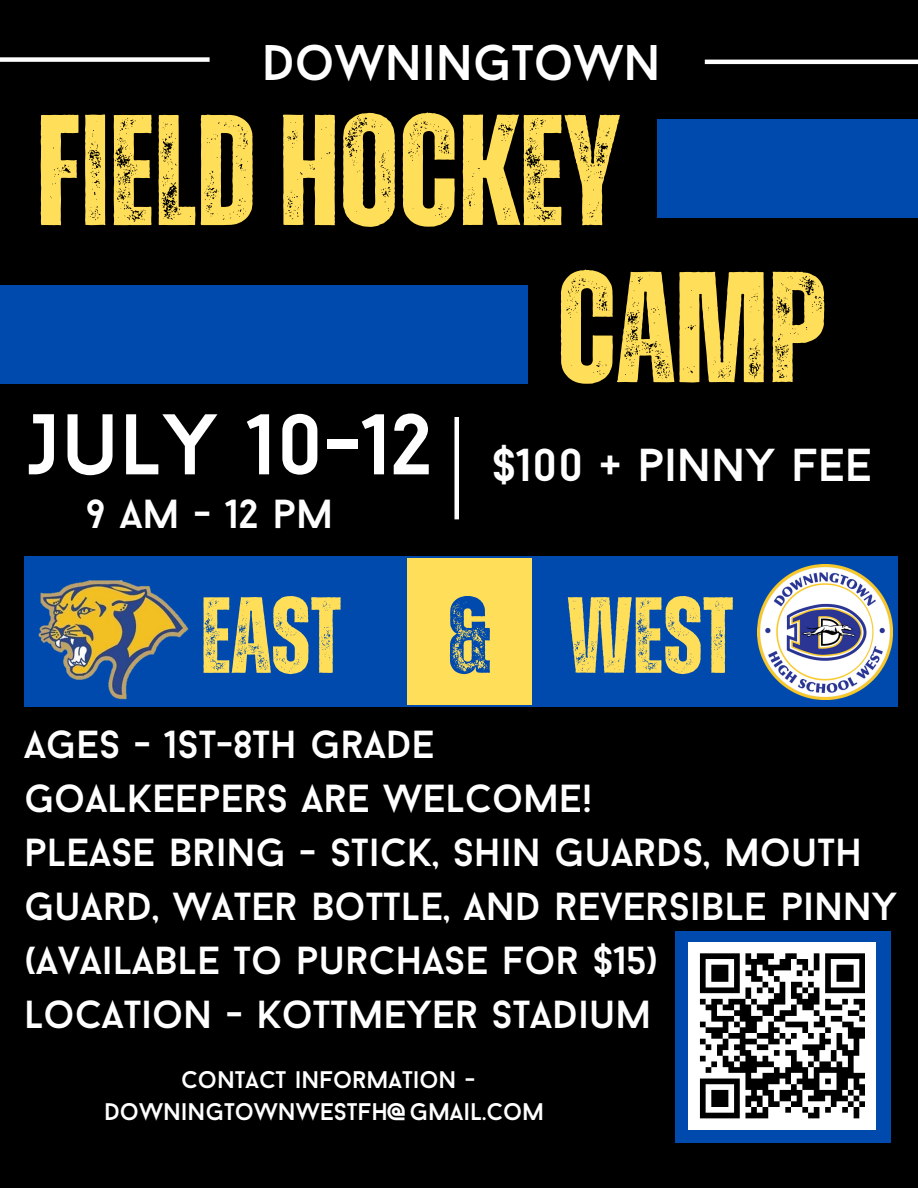
<style>
.page{position:relative;width:918px;height:1188px;background:#000}
.page>*{position:absolute;margin:0;border:0;box-sizing:border-box;transform-origin:0 0}
.t1{font:700 157.5px/157.1px "Zuume Rough";color:#ffde59}
.t2{font:700 108px "Zuume Rough";color:#ffde59}
.t3{font:49.95px "Baron Neue";color:#fff}
.t4{font:46.05px "Baron Neue";color:#fff}
.t5{font:40.5px "Baron Neue";color:#fff}
.t6{font:39px/54px "Baron Neue";color:#fff}
.t7{font:24px/32.7px "Baron Neue";color:#fff;text-align:center}
.s1{font-size:85.8px}
.s2{color:#004aad}
</style>
<div class="page">
<div style="left:657px;top:119px;width:261px;height:98px;background:#004aad"></div>
<div style="left:0;top:285px;width:527px;height:99px;background:#004aad"></div>
<div style="left:454px;top:417px;width:5px;height:102px;background:#fff"></div>
<div style="left:24px;top:556px;width:874px;height:150px;background:#004aad"></div>
<div style="left:0;top:57px;width:210px;height:5px;background:#fff"></div>
<hr style="left:705px;top:60px;width:213px;height:4px;background:#fff">
<div style="left:675px;top:932px;width:216px;height:211px;background:#004aad"></div>
<div style="left:689px;top:942px;width:187px;height:188px;background:#fff"></div>
<svg style="left:699px;top:953px;width:166px;height:166px"></svg>
<img style="left:25px;top:580px;width:169px;height:127px">
<img style="left:757px;top:564px;width:135px;height:135px">
<div style="left:407px;top:558px;width:124px;height:147px;background:#ffde59"></div>
<p class="t3" style="left:262px;top:43px;width:400px">DOWNINGTOWN</p>
<h1 class="t1" style="left:557px;top:99px;width:271px;text-indent:-521px">FIELDHOCKEY<br>CAMP</h1>
<p class="t4" style="left:26px;top:446px;width:848px"><span class="s1">JULY 10-12</span> $100 + PINNY FEE</p>
<p class="t5" style="left:86px;top:498px;width:248px">9AM-12PM</p>
<h2 class="t2" style="left:201px;top:586px;width:535px">EAST <span class="s2">&amp;</span> WEST</h2>
<p class="t6" style="left:24px;top:721px;width:875px">AGES - 1ST-8TH GRADE<br>GOALKEEPERS ARE WELCOME!<br>PLEASE BRING - STICK, SHIN GUARDS, MOUTH<br>GUARD, WATER BOTTLE, AND REVERSIBLE PINNY (AVAILABLE TO PURCHASE FOR $15)<br>LOCATION - KOTTMEYER STADIUM</p>
<p class="t7" style="left:104px;top:1065px;width:442px">CONTACT INFORMATION -<br>DOWNINGTOWNWESTFH@GMAIL.COM</p>
</div>
